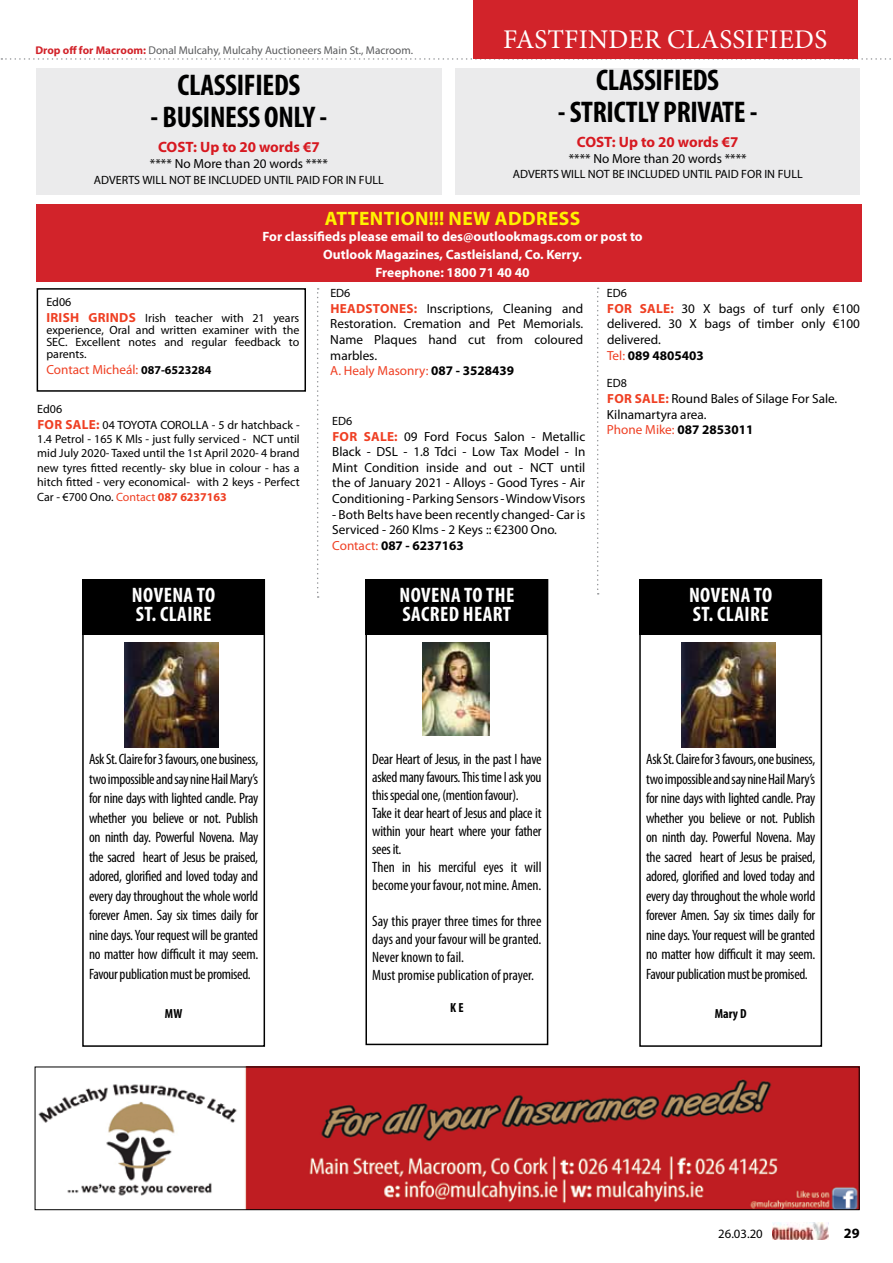
<style>
.page{position:relative;width:893px;height:1263px;background:#fff}
.page>*{position:absolute;margin:0;border:0;box-sizing:border-box;transform-origin:0 0}
.t1{font:700 condensed 30px "Myriad Pro";letter-spacing:-.01em;color:#000}
.t2{font:27px "Minion Pro";letter-spacing:.01em;color:#fff}
.t3{font:700 condensed 21px "Myriad Pro";letter-spacing:.02em;color:#fff}
.t4{font:700 19.5px "Myriad Pro";color:#fff200}
.t5{font:condensed 15px/19.5px "Myriad Pro";letter-spacing:-.02em;color:#000;text-align:justify}
.t6{font:condensed 15px/18px "Myriad Pro";color:#000}
.t7{font:700 15px "Myriad Pro";color:#d71920}
.t8{font:700 14.25px "Myriad Pro";color:#000}
.t9{font:700 13.5px/18px "Myriad Pro";color:#fff;text-align:center}
.t10{font:13.2px/15.6px "Myriad Pro";color:#000}
.t11{font:700 13.2px "Myriad Pro";color:#ef3f23}
.t12{font:13.2px "Myriad Pro";color:#ef3f23}
.t13{font:700 condensed 13.2px "Myriad Pro";color:#000}
.t14{font:12.75px "Myriad Pro";color:#000}
.t15{font:12px/14.4px "Myriad Pro";color:#000;text-align:justify}
.t16{font:11.25px "Myriad Pro";color:#58595b}
.s1{font-weight:700;color:#d2232a}
.s2{font-weight:700;font-size:12px;color:#000}
.s3{font-weight:700;font-size:13.2px;color:#ef3f23}
.s4{color:#ef3f23}
.s5{font-weight:700;color:#ef3f23}
.s6{font-weight:700}
</style>
<div class="page">
<img style="left:772px;top:1223px;width:57px;height:17px">
<div style="left:36px;top:68px;width:405px;height:126px;background:#ebebec"></div>
<div style="left:455px;top:68px;width:405px;height:126px;background:#ebebec"></div>
<svg style="left:1px;top:58px;width:890px;height:2px"></svg>
<div style="left:474px;top:0;width:384px;height:58px;background:#d2232a"></div>
<svg style="left:597px;top:288px;width:2px;height:306px"></svg>
<svg style="left:317px;top:288px;width:2px;height:310px"></svg>
<div style="left:37px;top:204px;width:825px;height:78px;background:#d2232a"></div>
<img style="left:38px;top:1068px;width:820px;height:140px">
<div style="left:35px;top:1066px;width:825px;height:144px;border:1px solid #000"></div>
<div style="left:37px;top:288px;width:269px;height:104px;border:2px solid #000"></div>
<div style="left:365px;top:579px;width:183px;height:466px;border:2px solid #000"></div>
<div style="left:365px;top:579px;width:182px;height:55px;background:#000"></div>
<img style="left:422px;top:642px;width:67px;height:93px">
<div style="left:82px;top:579px;width:183px;height:468px;border:2px solid #000"></div>
<div style="left:82px;top:579px;width:182px;height:55px;background:#000"></div>
<img style="left:125px;top:642px;width:93px;height:105px">
<div style="left:639px;top:579px;width:183px;height:468px;border:2px solid #000"></div>
<div style="left:639px;top:579px;width:182px;height:55px;background:#000"></div>
<img style="left:682px;top:642px;width:93px;height:105px">
<p class="t16" style="left:35px;top:43px;width:379px"><span class="s1">Drop off for Macroom:</span> Donal Mulcahy, Mulcahy Auctioneers Main St., Macroom.</p>
<h1 class="t1" style="left:177px;top:67px;width:124px">CLASSIFIEDS</h1>
<h1 class="t1" style="left:151px;top:98px;width:178px">- BUSINESS ONLY -</h1>
<p class="t7" style="left:158px;top:137px;width:163px">COST: Up to 20 words €7</p>
<p class="t10" style="left:150px;top:155px;width:179px">**** No More than 20 words ****</p>
<p class="t15" style="left:94px;top:172px;width:291px">ADVERTS WILL NOT BE INCLUDED UNTIL PAID FOR IN FULL</p>
<h2 class="t2" style="left:503px;top:22px;width:325px">FASTFINDER CLASSIFIEDS</h2>
<h1 class="t1" style="left:596px;top:61px;width:124px">CLASSIFIEDS</h1>
<h1 class="t1" style="left:558px;top:93px;width:201px">- STRICTLY PRIVATE -</h1>
<p class="t7" style="left:577px;top:132px;width:163px">COST: Up to 20 words €7</p>
<p class="t10" style="left:569px;top:150px;width:179px">**** No More than 20 words ****</p>
<p class="t15" style="left:513px;top:167px;width:291px">ADVERTS WILL NOT BE INCLUDED UNTIL PAID FOR IN FULL</p>
<h3 class="t4" style="left:325px;top:206px;width:24px">Attention</h3>
<h3 class="t4" style="left:429px;top:206px;width:80px">!!! New address</h3>
<p class="t9" style="left:262px;top:227px;width:382px">For classifieds please email to des@outlookmags.com or post to<br>Outlook Magazines, Castleisland, Co. Kerry.<br>Freephone: 1800 71 40 40</p>
<p class="t15" style="left:46px;top:295px;width:26px">Ed06</p>
<p class="t11" style="left:47px;top:309px;width:8px">irish</p>
<p class="t11" style="left:89px;top:309px;width:9px">grinds</p>
<p class="t15" style="left:46px;top:312px;width:255px;line-height:12px;text-indent:99px">Irish teacher with 21 years experience, Oral and written examiner with the SEC. Excellent notes and regular feedback to parents.</p>
<p class="t12" style="left:46px;top:361px;width:167px">Contact Micheál: <span class="s2">087-6523284</span></p>
<p class="t15" style="left:37px;top:401px;width:264px;line-height:15.9px">Ed06<br><span class="s3">FOR SALE:</span> 04 TOYOTA COROLLA - 5 dr hatchback -</p>
<p class="t15" style="left:37px;top:432px;width:264px">1.4 Petrol - 165 K Mls - just fully serviced - NCT until mid July 2020- Taxed until the 1st April 2020- 4 brand new tyres fitted recently- sky blue in colour - has a hitch fitted - very economical- with 2 keys - Perfect Car - €700 Ono. <span class="s4">Contact</span> <span class="s5">087 6237163</span></p>
<h3 class="t3" style="left:132px;top:582px;width:23px">NOVENA</h3>
<h3 class="t3" style="left:197px;top:582px;width:10px">TO</h3>
<h3 class="t3" style="left:136px;top:601px;width:43px">ST. CLAIRE</h3>
<p class="t15" style="left:330px;top:286px;width:22px">ED6</p>
<p class="t10" style="left:330px;top:300px;width:255px"><span class="s5">HEADSTONES:</span> Inscriptions, Cleaning and<br>Restoration. Cremation and Pet Memorials.<br>Name Plaques hand cut from coloured marbles.<br><span class="s4">A. Healy Masonry:</span> <span class="s6">087 - 3528439</span></p>
<p class="t15" style="left:332px;top:413px;width:22px">ED6</p>
<p class="t11" style="left:332px;top:427px;width:9px">for</p>
<p class="t11" style="left:364px;top:427px;width:9px">sale</p>
<p class="t10" style="left:332px;top:428px;width:255px;text-align:justify;text-indent:62px"><span class="s5">:</span> 09 Ford Focus Salon - Metallic Black - DSL - 1.8 Tdci - Low Tax Model - In Mint Condition inside and out - NCT until the of January 2021 - Alloys - Good Tyres - Air Conditioning - Parking Sensors - Window Visors</p>
<p class="t10" style="left:332px;top:506px;width:254px">- Both Belts have been recently changed- Car is<br>Serviced - 260 Klms - 2 Keys :: €2300 Ono.<br><span class="s4">Contact:</span> <span class="s6">087 - 6237163</span></p>
<h3 class="t3" style="left:399px;top:582px;width:11px">NOVENA</h3>
<h3 class="t3" style="left:464px;top:582px;width:33px">TO THE</h3>
<h3 class="t3" style="left:403px;top:601px;width:11px">SACRED</h3>
<h3 class="t3" style="left:463px;top:601px;width:11px">HEART</h3>
<p class="t15" style="left:607px;top:286px;width:22px">ED6</p>
<p class="t11" style="left:607px;top:300px;width:9px">for</p>
<p class="t11" style="left:640px;top:300px;width:9px">sale</p>
<p class="t10" style="left:607px;top:300px;width:254px;text-indent:63px"><span class="s5">:</span> 30 X bags of turf only €100 delivered. 30 X bags of timber only €100 delivered.<br><span class="s4">Tel:</span> <span class="s6">089 4805403</span></p>
<p class="t15" style="left:607px;top:376px;width:22px">ED8</p>
<p class="t11" style="left:607px;top:390px;width:9px">for</p>
<p class="t11" style="left:635px;top:390px;width:9px">sale</p>
<p class="t10" style="left:607px;top:391px;width:232px;text-indent:58px"><span class="s5">:</span> Round Bales of Silage For Sale.<br>Kilnamartyra area.<br><span class="s4">Phone Mike:</span> <span class="s6">087 2853011</span></p>
<h3 class="t3" style="left:689px;top:582px;width:23px">NOVENA</h3>
<h3 class="t3" style="left:754px;top:582px;width:10px">TO</h3>
<h3 class="t3" style="left:693px;top:601px;width:43px">ST. CLAIRE</h3>
<p class="t5" style="left:89px;top:749px;width:171px">Ask St. Claire for 3 favours, one business, two impossible and say nine Hail Mary’s for nine days with lighted candle. Pray whether you believe or not. Publish on ninth day. Powerful Novena. May the sacred heart of Jesus be praised, adored, glorified and loved today and every day throughout the whole world forever Amen. Say six times daily for nine days. Your request will be granted no matter how difficult it may seem.<br>Favour publication must be promised.</p>
<p class="t13" style="left:165px;top:1005px;width:19px">MW</p>
<p class="t5" style="left:372px;top:750px;width:171px;line-height:18px;text-align:left">Dear Heart of Jesus, in the past I have asked many favours. This time I ask you this special one, (mention favour).<br>Take it dear heart of Jesus and place it within your heart where your father sees it.<br>Then in his merciful eyes it will become your favour, not mine. Amen.</p>
<p class="t6" style="left:372px;top:912px;width:171px">Say this prayer three times for three days and your favour will be granted.<br>Never known to fail.<br>Must promise publication of prayer.</p>
<p class="t13" style="left:450px;top:999px;width:15px">K E</p>
<p class="t5" style="left:646px;top:749px;width:171px">Ask St. Claire for 3 favours, one business, two impossible and say nine Hail Mary’s for nine days with lighted candle. Pray whether you believe or not. Publish on ninth day. Powerful Novena. May the sacred heart of Jesus be praised, adored, glorified and loved today and every day throughout the whole world forever Amen. Say six times daily for nine days. Your request will be granted no matter how difficult it may seem.<br>Favour publication must be promised.</p>
<p class="t13" style="left:715px;top:1005px;width:33px">MARY D</p>
<p class="t14" style="left:718px;top:1226px;width:46px">26.03.20</p>
<p class="t8" style="left:844px;top:1224px;width:17px">29</p>
</div>
